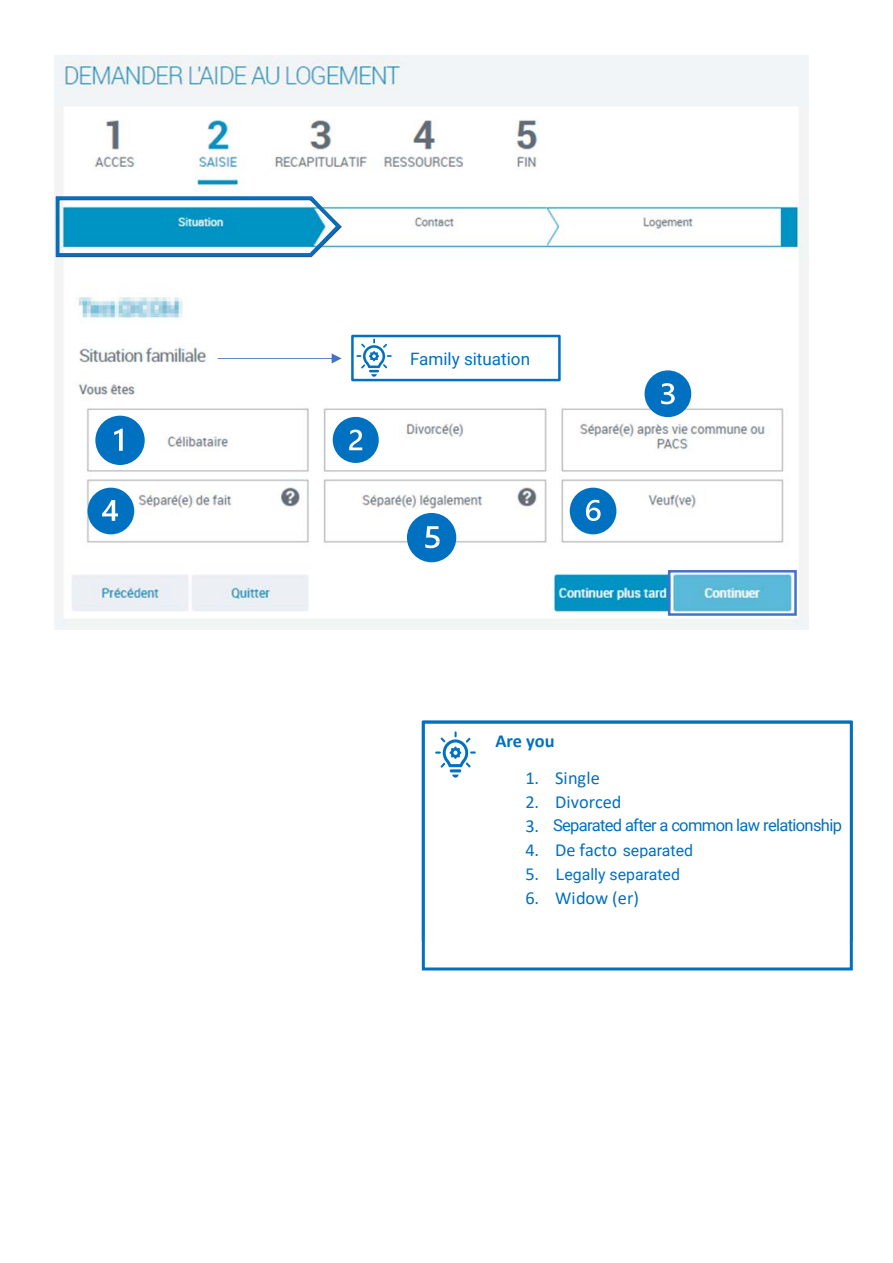
<style>
.page{position:relative;width:893px;height:1263px;background:#fff}
.page>*{position:absolute;margin:0;border:0;box-sizing:border-box;transform-origin:0 0}
.t1{font:18.3px "Calibri";color:#0070c0}
.t2{font:700 18.3px "Calibri";letter-spacing:.005em;color:#0070c0}
.t3{font:17.1px "Roboto";color:#0070c0}
.t4{font:16.5px "Roboto";letter-spacing:-.04em;color:#0070c0}
.t5{font:15.9px/24.3px "Roboto";color:#0070c0}
</style>
<div class="page">
<img style="left:55px;top:56px;width:754px;height:573px">
<svg style="left:95px;top:416px;width:50px;height:49px"></svg>
<svg style="left:333px;top:417px;width:46px;height:46px"></svg>
<svg style="left:645px;top:370px;width:46px;height:47px"></svg>
<svg style="left:88px;top:488px;width:46px;height:46px"></svg>
<svg style="left:407px;top:513px;width:49px;height:49px"></svg>
<svg style="left:570px;top:488px;width:46px;height:46px"></svg>
<div style="left:352px;top:336px;width:207px;height:44px;background:#fff"></div>
<div style="left:351px;top:335px;width:210px;height:46px;border:2px solid #0070c0"></div>
<svg style="left:218px;top:353px;width:124px;height:10px"></svg>
<svg style="left:356px;top:339px;width:36px;height:38px"></svg>
<div style="left:668px;top:570px;width:129px;height:46px;border:2px solid #4472c4"></div>
<svg style="left:422px;top:720px;width:430px;height:1px"></svg>
<svg style="left:435px;top:731px;width:41px;height:47px"></svg>
<div style="left:422px;top:721px;width:431px;height:249px;border:3px solid #0070c0"></div>
<svg style="left:54px;top:195px;width:290px;height:64px"></svg>
<p class="t1" style="left:401px;top:342px;width:124px">Familiy situation</p>
<p class="t3" style="left:410px;top:347px;width:122px">Family situation</p>
<p class="t2" style="left:495px;top:728px;width:61px">Are you</p>
<p class="t1" style="left:525px;top:765px;width:76px">1. Single</p>
<p class="t1" style="left:525px;top:789px;width:98px">2. Divorced</p>
<p class="t1" style="left:525px;top:813px;width:233px">3. Sepereted after marital life</p>
<p class="t1" style="left:525px;top:838px;width:173px">4. De facto separeted</p>
<p class="t1" style="left:525px;top:861px;width:158px">5. Legaly separeted</p>
<p class="t1" style="left:525px;top:885px;width:115px">6. Widow (er)</p>
<p class="t4" style="left:553px;top:814px;width:290px">Separated after a common law relationship</p>
<p class="t5" style="left:556px;top:837px;width:139px;text-indent:67px">separated<br>Legally separated</p>
</div>
